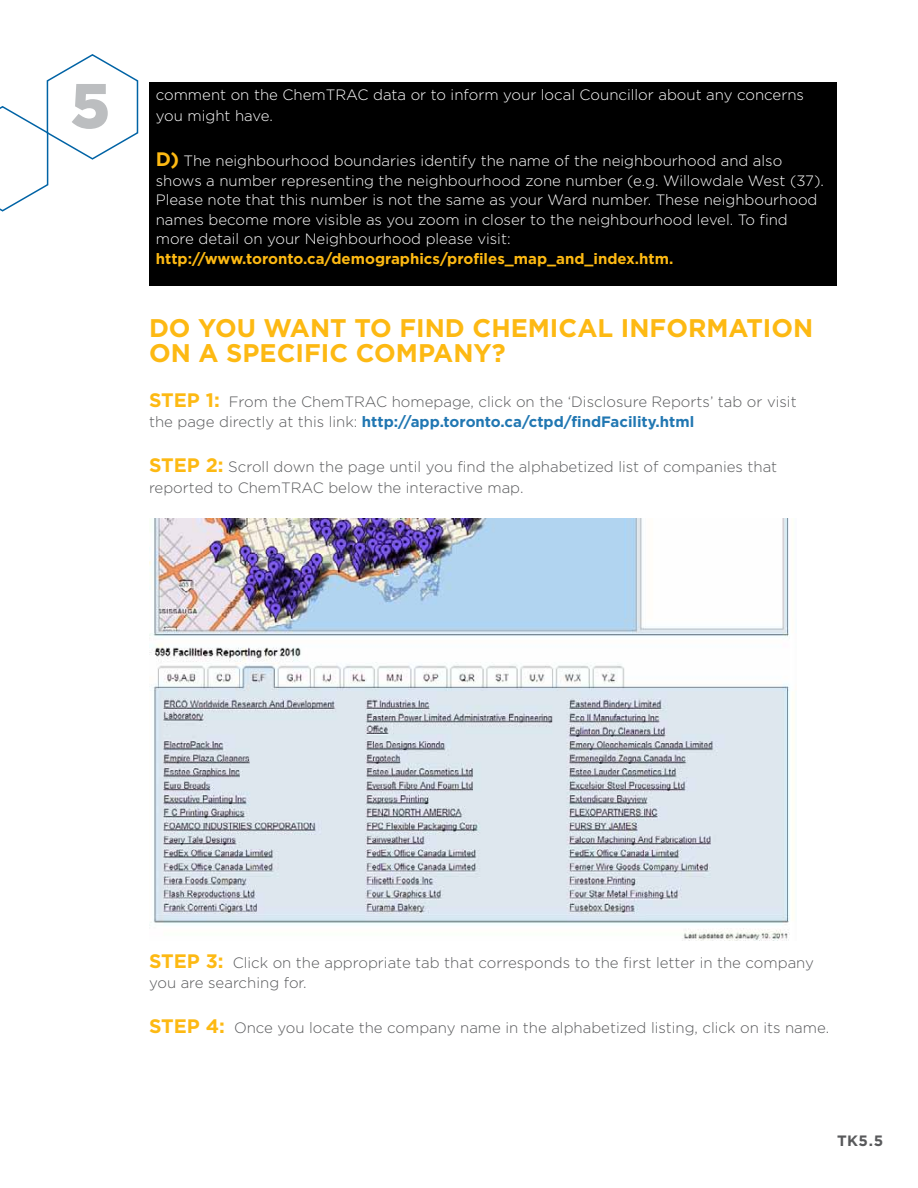
<style>
.page{position:relative;width:918px;height:1188px;background:#fff}
.page>*{position:absolute;margin:0;border:0;box-sizing:border-box;transform-origin:0 0}
.t1{font:900 63px "Gotham";color:#bcbec0}
.t2{font:700 25.5px/25.5px "Gotham";color:#fdb913}
.t3{font:300 15px/19.5px "Gotham";color:#58595b}
.t4{font:300 15px/19.5px "Gotham";color:#fff}
.t5{font:700 15px "Gotham";color:#fdb913}
.t6{font:700 15px "Gotham";color:#58595b}
.s1{font-weight:700;font-size:19.5px;color:#fdb913}
.s2{font-weight:700;color:#2177b2}
</style>
<div class="page">
<img style="left:149px;top:518px;width:644px;height:423px">
<svg style="left:0;top:54px;width:139px;height:158px"></svg>
<div style="left:149px;top:82px;width:688px;height:203px;background:#000"></div>
<h1 class="t1" style="left:70px;top:69px;width:41px">5</h1>
<p class="t4" style="left:156px;top:83px;width:650px;line-height:21.6px">comment on the ChemTRAC data or to inform your local Councillor about any concerns you might have.</p>
<p class="t4" style="left:156px;top:151px;width:670px"><span class="s1">d)</span> The neighbourhood boundaries identify the name of the neighbourhood and also shows a number representing the neighbourhood zone number (e.g. Willowdale West (37).<br>Please note that this number is not the same as your Ward number. These neighbourhood names become more visible as you zoom in closer to the neighbourhood level. To find more detail on your Neighbourhood please visit:</p>
<p class="t5" style="left:156px;top:250px;width:519px">http://www.toronto.ca/demographics/profiles_map_and_index.htm.</p>
<h2 class="t2" style="left:149px;top:314px;width:666px">Do you want to fi nd chemical i nformation on a speci fic company?</h2>
<p class="t3" style="left:149px;top:392px;width:649px"><span class="s1">Step 1:</span> From the ChemTRAC homepage, click on the ‘Disclosure Reports’ tab or visit the page directly at this link: <span class="s2">http://app.toronto.ca/ctpd/findFacility.html</span></p>
<p class="t3" style="left:149px;top:455px;width:630px;line-height:21.6px"><span class="s1">Step 2:</span> Scroll down the page until you find the alphabetized list of companies that reported to ChemTRAC below the interactive map.</p>
<p class="t3" style="left:149px;top:953px;width:667px"><span class="s1">Step 3:</span> Click on the appropriate tab that corresponds to the first letter in the company you are searching for.</p>
<p class="t3" style="left:149px;top:1017px;width:682px"><span class="s1">Step 4:</span> Once you locate the company name in the alphabetized listing, click on its name.</p>
<p class="t6" style="left:837px;top:1132px;width:48px">TK5.5</p>
</div>
